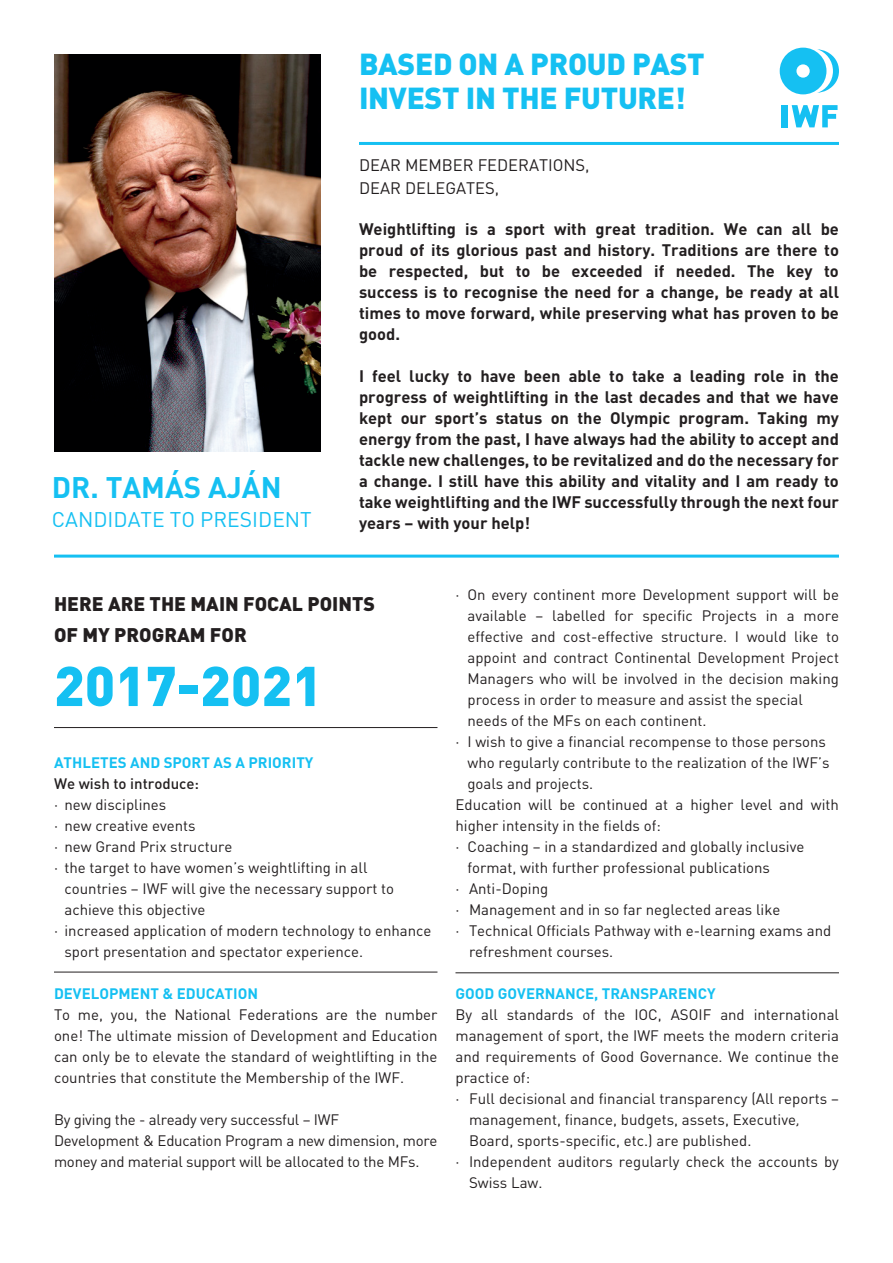
<style>
.page{position:relative;width:893px;height:1263px;background:#fff}
.page>*{position:absolute;margin:0;border:0;box-sizing:border-box;transform-origin:0 0}
.t1{font:900 55.2px "DIN";color:#15c0f2}
.t2{font:900 30px "DIN";letter-spacing:-.01em;color:#15c0f2}
.t3{font:700 29.4px "DIN";color:#15c0f2}
.t4{font:21px "DIN";color:#15c0f2}
.t5{font:900 19.5px "DIN";color:#231f20}
.t6{font:700 16.5px/21px "DIN";color:#231f20;text-align:justify}
.t7{font:16.5px "DIN";color:#231f20}
.t8{font:15px/21px "DIN";color:#231f20}
.t9{font:700 15px "DIN";color:#15c0f2}
.t10{font:500 15px "DIN";color:#231f20}
.s1{font-family:"Geogrotesque"}
</style>
<div class="page">
<img style="left:55px;top:54px;width:266px;height:397px">
<hr style="left:359px;top:142px;width:480px;height:3px;background:#15c0f2">
<hr style="left:54px;top:555px;width:785px;height:3px;background:#15c0f2">
<hr style="left:455px;top:972px;width:384px;height:1px;background:#231f20">
<hr style="left:54px;top:972px;width:383px;height:1px;background:#231f20">
<hr style="left:54px;top:727px;width:383px;height:1px;background:#231f20">
<div style="left:781px;top:105px;width:6px;height:22px;background:#15c0f2"></div>
<svg style="left:792px;top:105px;width:45px;height:22px"></svg>
<svg style="left:780px;top:48px;width:59px;height:46px"></svg>
<p class="t3" style="left:52px;top:468px;width:231px">DR. TAMÁS AJÁN</p>
<p class="t4" style="left:52px;top:507px;width:261px">CANDIDATE TO PRESIDENT</p>
<p class="t2" style="left:359px;top:44px;width:347px">BASED ON A PROUD PAST</p>
<p class="t2" style="left:359px;top:78px;width:328px">INVEST IN THE FUTURE!</p>
<p class="t7" style="left:359px;top:155px;width:232px">DEAR MEMBER FEDERATIONS,</p>
<p class="t7" style="left:359px;top:178px;width:142px">DEAR DELEGATES,</p>
<p class="t6" style="left:359px;top:218px;width:481px">Weightlifting is a sport with great tradition. We can all be proud of its glorious past and history. Traditions are there to be respected, but to be exceeded if needed. The key to success is to recognise the need for a change, be ready at all times to move forward, while preserving what has proven to be good.</p>
<p class="t6" style="left:359px;top:365px;width:481px">I feel lucky to have been able to take a leading role in the progress of weightlifting in the last decades and that we have kept our sport’s status on the Olympic program. Taking my energy from the past, I have always had the ability to accept and tackle new challenges, to be revitalized and do the necessary for a change. I still have this ability and vitality and I am ready to take weightlifting and the IWF successfully through the next four years – with your help!</p>
<p class="t5" style="left:54px;top:590px;width:323px">HERE ARE THE MAIN FOCAL POINTS</p>
<p class="t5" style="left:54px;top:622px;width:194px">OF MY PROGRAM FOR</p>
<p class="t1" style="left:54px;top:649px;width:270px">2017-2021</p>
<p class="t9" style="left:54px;top:753px;width:261px">ATHLETES AND SPORT AS A PRIORITY</p>
<p class="t10" style="left:54px;top:774px;width:147px">We wish to introduce:</p>
<p class="t8" style="left:54px;top:794px;width:114px">· new disciplines</p>
<p class="t8" style="left:54px;top:815px;width:143px">· new creative events</p>
<p class="t8" style="left:54px;top:836px;width:180px">· new Grand Prix structure</p>
<p class="t8" style="left:54px;top:857px;width:315px">· the target to have women’s weightlifting in all</p>
<p class="t8" style="left:64px;top:878px;width:331px">countries – IWF will give the necessary support to</p>
<p class="t8" style="left:64px;top:899px;width:142px">achieve this objective</p>
<p class="t8" style="left:54px;top:920px;width:379px">· increased application of modern technology to enhance</p>
<p class="t8" style="left:64px;top:941px;width:300px">sport presentation and spectator experience.</p>
<p class="t9" style="left:54px;top:984px;width:206px">DEVELOPMENT &amp; EDUCATION</p>
<p class="t8" style="left:54px;top:1004px;width:385px;text-align:justify">To me, you, the National Federations are the number one! The ultimate mission of Development and Education can only be to elevate the standard of weightlifting in the countries that constitute the Membership of the IWF.</p>
<p class="t8" style="left:54px;top:1109px;width:287px">By giving the - already very successful – IWF</p>
<p class="t8" style="left:54px;top:1130px;width:385px">Development &amp; Education Program a new dimension, more money and material support will be allocated to the MFs.</p>
<p class="t8" style="left:467px;top:584px;width:373px;text-align:justify;text-indent:-12px">· On every continent more Development support will be available – labelled for specific Projects in a more effective and cost-effective structure. I would like to appoint and contract Continental Development Project Managers who will be involved in the decision making process in order to measure and assist the special</p>
<p class="t8" style="left:467px;top:710px;width:241px">needs of the MFs on each continent.</p>
<p class="t8" style="left:467px;top:731px;width:363px;text-indent:-12px">· I wish to give a financial recompense to those persons who regularly contribute to the realization of the IWF’s goals and projects.</p>
<p class="t8" style="left:455px;top:794px;width:385px">Education will be continued at a higher level and with higher intensity in the fields of:</p>
<p class="t8" style="left:467px;top:836px;width:338px;text-indent:-12px">· Coaching – in a standardized and globally inclusive format, with further professional publications</p>
<p class="t8" style="left:455px;top:878px;width:94px">· Anti-Doping</p>
<p class="t8" style="left:455px;top:899px;width:326px">· Management and in so far neglected areas like</p>
<p class="t8" style="left:469px;top:920px;width:364px;text-indent:-14px">· Technical Officials Pathway with e-learning exams and refreshment courses.</p>
<p class="t9" style="left:455px;top:984px;width:262px">GOOD GOVERNANCE, TRANSPARENCY</p>
<p class="t8" style="left:455px;top:1004px;width:385px;text-align:justify">By all standards of the IOC, ASOIF and international management of sport, the IWF meets the modern criteria and requirements of Good Governance. We continue the practice of:</p>
<p class="t8" style="left:469px;top:1088px;width:371px;text-indent:-13px">· Full decisional and financial transparency (All reports – management, finance, budgets, assets, Executive<span class="s1">,<br></span>Board, sports-specific, etc.) are published.</p>
<p class="t8" style="left:469px;top:1151px;width:371px;text-indent:-14px">· Independent auditors regularly check the accounts by<br>Swiss Law.</p>
</div>
